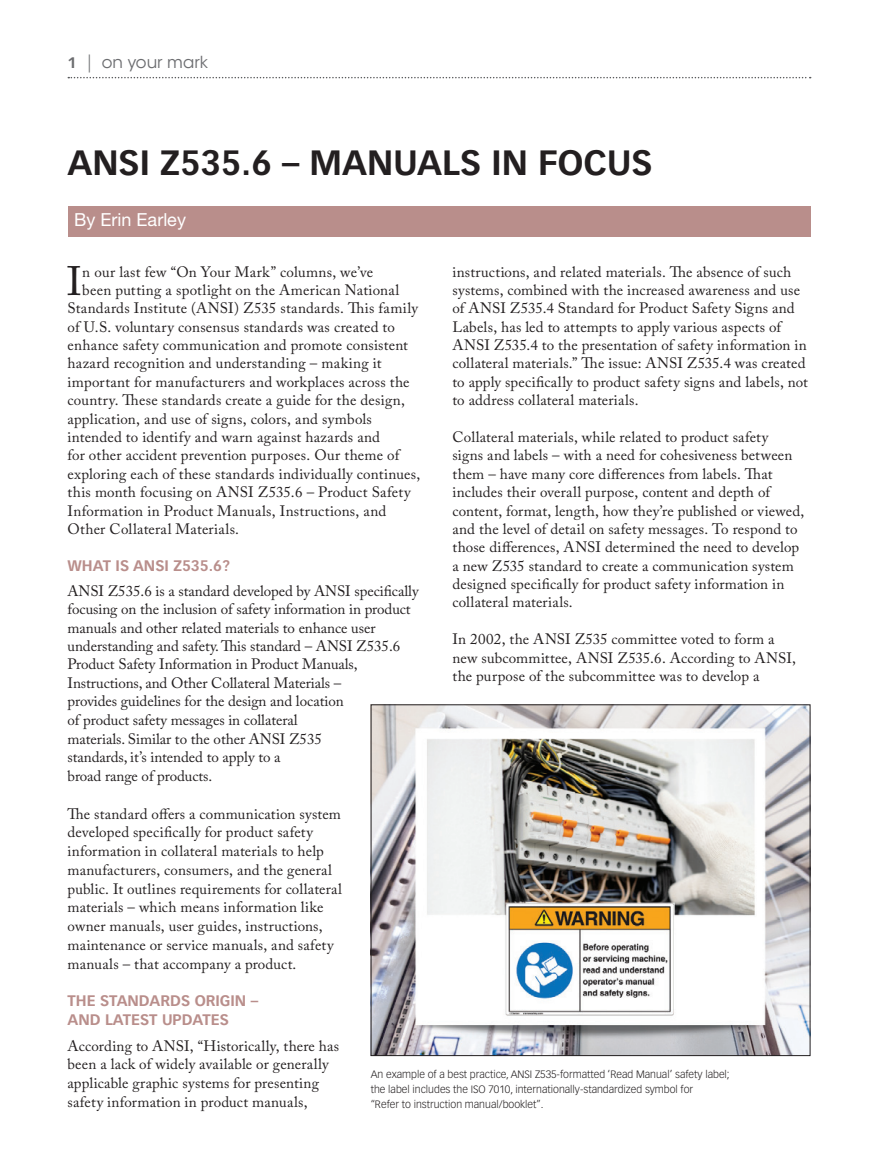
<style>
.page{position:relative;width:878px;height:1175px;background:#fff}
.page>*{position:absolute;margin:0;border:0;box-sizing:border-box;transform-origin:0 0}
.t1{font:40.8px "Adobe Caslon Pro";color:#231f20}
.t2{font:700 34.5px "Vectora LT Std";color:#231f20}
.t3{font:18px "Helvetica Neue LT Std";color:#fff}
.t4{font:16.5px "ITC Avant Garde Std";color:#6c6d70}
.t5{font:15px/18.3px "Adobe Caslon Pro";letter-spacing:.01em;color:#231f20}
.t6{font:700 15px/18.8px "Vectora LT Std";color:#b98e8b}
.t7{font:300 10.5px/15px "Vectora LT Std";color:#231f20}
.s1{font-family:"Vectora LT Std";font-weight:700;font-size:15px}
.s2{font-family:"Vectora LT Std";font-weight:300;font-size:18px}
</style>
<div class="page">
<svg style="left:68px;top:77px;width:742px;height:1px"></svg>
<div style="left:68px;top:206px;width:742px;height:30px;background:#b98e8b"></div>
<img style="left:372px;top:706px;width:436px;height:348px">
<div style="left:370px;top:704px;width:440px;height:352px;border:1px solid #231f20"></div>
<p class="t4" style="left:68px;top:52px;width:142px"><span class="s1">1</span> <span class="s2">|</span> on your mark</p>
<p class="t2" style="left:68px;top:142px;width:586px">ANSI Z535.6 – MANUALS IN FOCUS</p>
<p class="t3" style="left:74px;top:209px;width:113px">By Erin Earley</p>
<p class="t5" style="left:452px;top:262px;width:357px">instructions, and related materials. The absence of such systems, combined with the increased awareness and use of ANSI Z535.4 Standard for Product Safety Signs and Labels, has led to attempts to apply various aspects of ANSI Z535.4 to the presentation of safety information in collateral materials.” The issue: ANSI Z535.4 was created to apply specifically to product safety signs and labels, not to address collateral materials.</p>
<p class="t5" style="left:452px;top:427px;width:353px">Collateral materials, while related to product safety<br>signs and labels – with a need for cohesiveness between them – have many core differences from labels. That includes their overall purpose, content and depth of content, format, length, how they’re published or viewed, and the level of detail on safety messages. To respond to those differences, ANSI determined the need to develop a new Z535 standard to create a communication system designed specifically for product safety information in collateral materials.</p>
<p class="t5" style="left:452px;top:630px;width:345px">In 2002, the ANSI Z535 committee voted to form a new subcommittee, ANSI Z535.6. According to ANSI, the purpose of the subcommittee was to develop a</p>
<p class="t1" style="left:67px;top:257px;width:17px">I</p>
<p class="t5" style="left:82px;top:262px;width:292px">n our last few “On Your Mark” columns, we’ve</p>
<p class="t5" style="left:82px;top:280px;width:318px">been putting a spotlight on the American National</p>
<p class="t5" style="left:68px;top:299px;width:352px">Standards Institute (ANSI) Z535 standards. This family</p>
<p class="t5" style="left:68px;top:317px;width:329px">of U.S. voluntary consensus standards was created to</p>
<p class="t5" style="left:68px;top:336px;width:342px">enhance safety communication and promote consistent</p>
<p class="t5" style="left:68px;top:354px;width:315px">hazard recognition and understanding – making it</p>
<p class="t5" style="left:68px;top:372px;width:343px">important for manufacturers and workplaces across the</p>
<p class="t5" style="left:68px;top:391px;width:339px">country. These standards create a guide for the design,</p>
<p class="t5" style="left:68px;top:409px;width:306px">application, and use of signs, colors, and symbols</p>
<p class="t5" style="left:68px;top:427px;width:314px">intended to identify and warn against hazards and</p>
<p class="t5" style="left:68px;top:446px;width:333px">for other accident prevention purposes. Our theme of</p>
<p class="t5" style="left:68px;top:464px;width:354px">exploring each of these standards individually continues,</p>
<p class="t5" style="left:68px;top:483px;width:345px">this month focusing on ANSI Z535.6 – Product Safety</p>
<p class="t5" style="left:68px;top:501px;width:320px">Information in Product Manuals, Instructions, and</p>
<p class="t5" style="left:68px;top:519px;width:173px">Other Collateral Materials.</p>
<p class="t6" style="left:68px;top:556px;width:164px">WHAT IS ANSI Z535.6?</p>
<p class="t5" style="left:68px;top:581px;width:353px">ANSI Z535.6 is a standard developed by ANSI specifically focusing on the inclusion of safety information in product manuals and other related materials to enhance user understanding and safety. This standard – ANSI Z535.6<br>Product Safety Information in Product Manuals, Instructions, and Other Collateral Materials –<br>provides guidelines for the design and location<br>of product safety messages in collateral<br>materials. Similar to the other ANSI Z535<br>standards, it’s intended to apply to a<br>broad range of products.</p>
<p class="t5" style="left:68px;top:804px;width:276px;line-height:18.8px">The standard offers a communication system developed specifically for product safety information in collateral materials to help manufacturers, consumers, and the general public. It outlines requirements for collateral materials – which means information like owner manuals, user guides, instructions, maintenance or service manuals, and safety manuals – that accompany a product.</p>
<p class="t6" style="left:68px;top:991px;width:192px">THE STANDARDS ORIGIN –<br>AND LATEST UPDATES</p>
<p class="t5" style="left:68px;top:1036px;width:273px;line-height:18.8px">According to ANSI, “Historically, there has been a lack of widely available or generally applicable graphic systems for presenting safety information in product manuals,</p>
<p class="t7" style="left:370px;top:1066px;width:360px">An example of a best practice, ANSI Z535-formatted ‘Read Manual’ safety label; the label includes the ISO 7010, internationally-standardized symbol for<br>“Refer to instruction manual/booklet”.</p>
</div>
